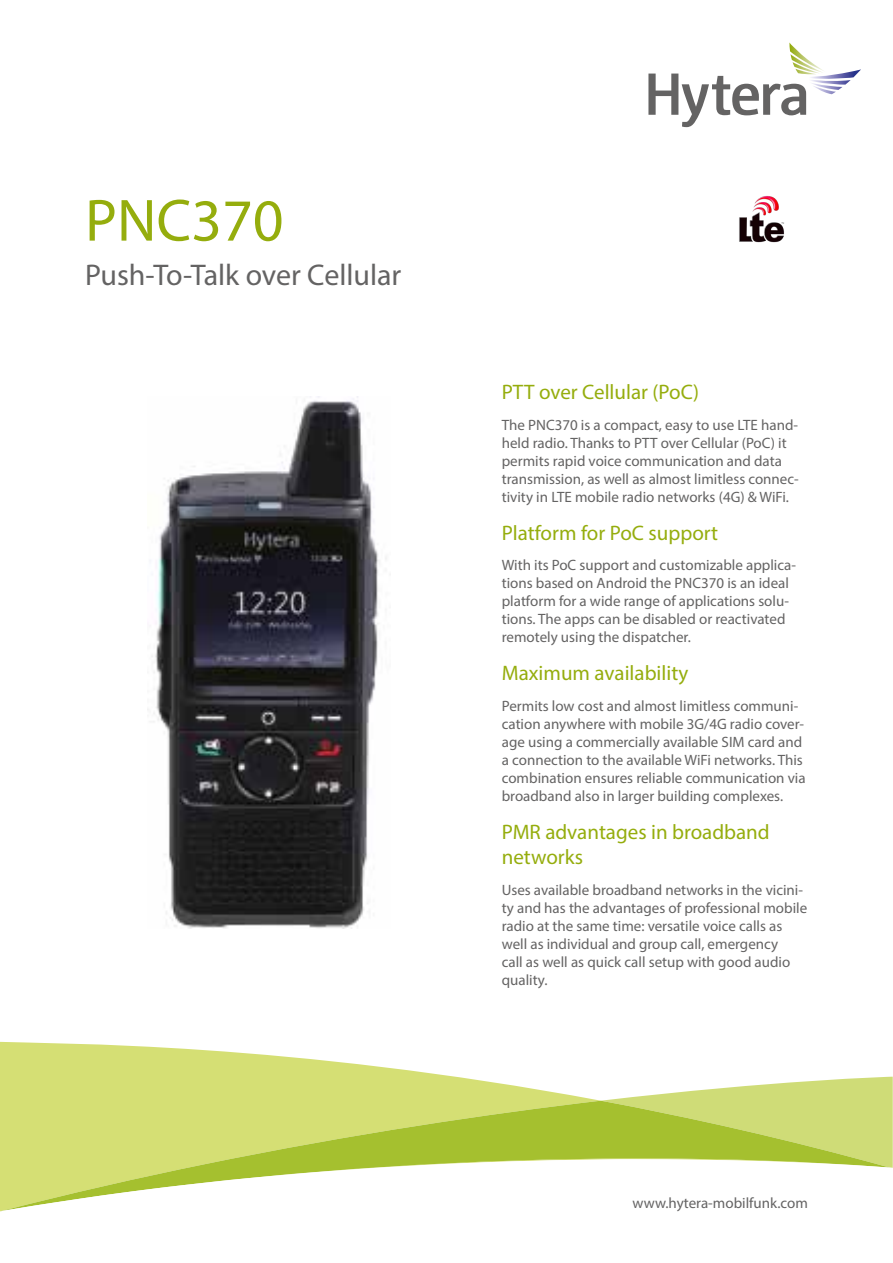
<style>
.page{position:relative;width:893px;height:1263px;background:#fff}
.page>*{position:absolute;margin:0;border:0;box-sizing:border-box;transform-origin:0 0}
.t1{font:60px "Myriad Pro";color:#95ad0d}
.t2{font:30px "Myriad Pro";color:#646363}
.t3{font:21px/25.2px "Myriad Pro";color:#95ad0d}
.t4{font:15px/18px "Myriad Pro";color:#646363}
</style>
<div class="page">
<svg style="left:601px;top:1077px;width:292px;height:82px;fill:#cfdc77"></svg>
<svg style="left:0;top:1042px;width:601px;height:59px;fill:#d5df74"></svg>
<svg style="left:0;top:1101px;width:890px;height:58px;fill:#cfdc74"></svg>
<svg style="left:0;top:1159px;width:893px;height:52px"></svg>
<svg style="left:648px;top:43px;width:213px;height:84px"></svg>
<img style="left:739px;top:196px;width:45px;height:47px">
<img style="left:148px;top:397px;width:239px;height:531px">
<h1 class="t1" style="left:85px;top:183px;width:200px">PNC370</h1>
<h2 class="t2" style="left:85px;top:257px;width:318px">Push-To-Talk over Cellular</h2>
<h3 class="t3" style="left:502px;top:379px;width:199px">PTT over Cellular (PoC)</h3>
<p class="t4" style="left:502px;top:415px;width:299px">The PNC370 is a compact, easy to use LTE hand&shy;held radio. Thanks to PTT over Cellular (PoC) it permits rapid voice communication and data transmission, as well as almost limitless connec&shy;tivity in LTE mobile radio networks (4G) &amp; WiFi.</p>
<h3 class="t3" style="left:502px;top:519px;width:218px">Platform for PoC support</h3>
<p class="t4" style="left:502px;top:556px;width:296px">With its PoC support and customizable applica&shy;tions based on Android the PNC370 is an ideal platform for a wide range of applications solu&shy;tions. The apps can be disabled or reactivated remotely using the dispatcher.</p>
<h3 class="t3" style="left:502px;top:660px;width:188px">Maximum availability</h3>
<p class="t4" style="left:502px;top:697px;width:305px">Permits low cost and almost limitless communi&shy;cation anywhere with mobile 3G/4G radio cover&shy;age using a commercially available SIM card and a connection to the available WiFi networks. This combination ensures reliable communication via broadband also in larger building complexes.</p>
<h3 class="t3" style="left:502px;top:819px;width:270px">PMR advantages in broadband networks</h3>
<p class="t4" style="left:502px;top:881px;width:307px">Uses available broadband networks in the vicini&shy;ty and has the advantages of professional mobile radio at the same time: versatile voice calls as well as individual and group call, emergency<br>call as well as quick call setup with good audio quality.</p>
<p class="t4" style="left:633px;top:1193px;width:177px">www.hytera-mobilfunk.com</p>
</div>
